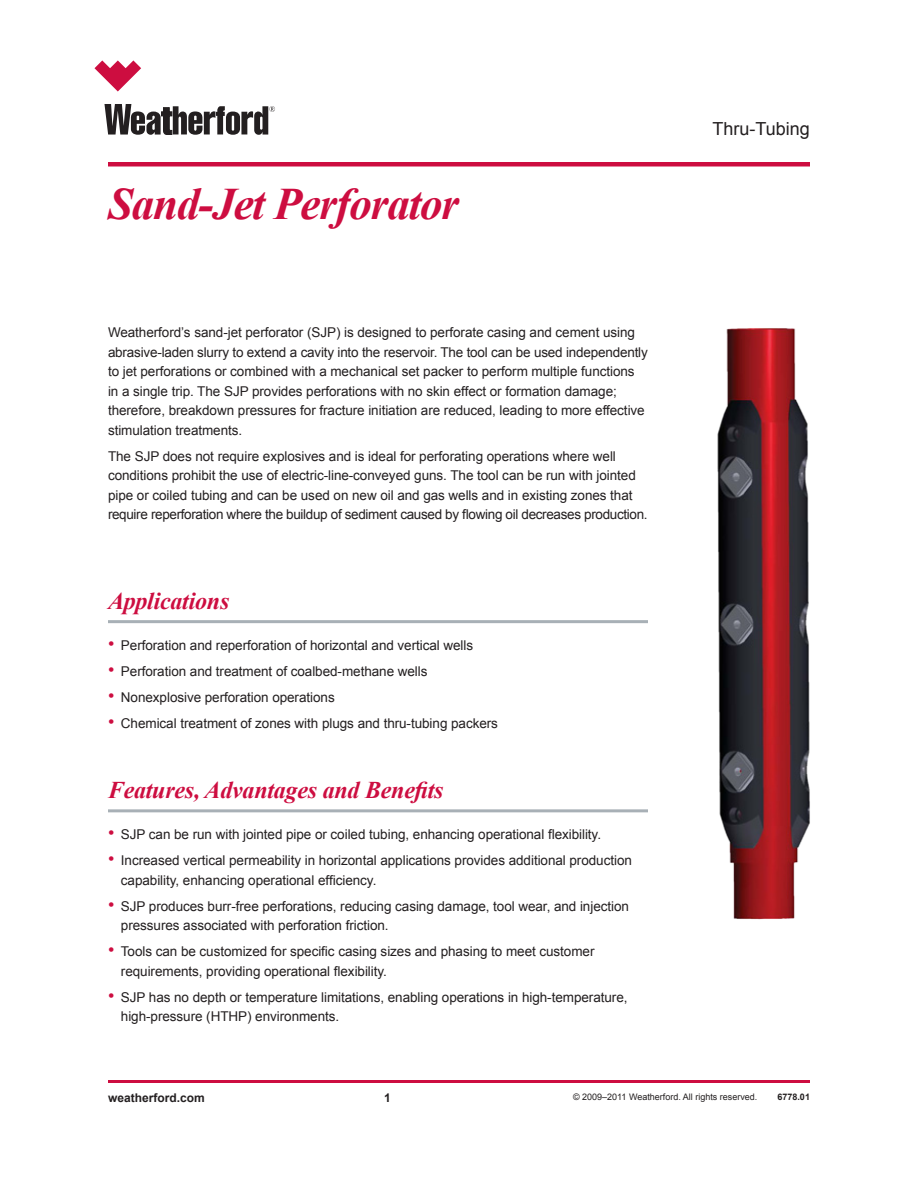
<style>
.page{position:relative;width:918px;height:1188px;background:#fff}
.page>*{position:absolute;margin:0;border:0;box-sizing:border-box;transform-origin:0 0}
.Product_Name__Front{font:italic 700 45px "Times New Roman";letter-spacing:-.025em;color:#cd0d40}
.Subject{font:italic 700 24px "Times New Roman";letter-spacing:-.01em;color:#cd0d40}
.Product_Line_Name{font:18px "Arial";color:#231f20}
.Bullet_Red{font:13.5px/19.5px "Arial";letter-spacing:-.005em;color:#231f20}
.Body_copy{font:13.5px/19.5px "Arial";letter-spacing:-.005em;color:#231f20}
.Address{font:700 12px "Arial";color:#231f20}
.Document_No{font:9px "Arial";color:#231f20}
.Document_No-2{font:700 9px "Arial";color:#231f20}
.s1{font-size:18px;color:#cd0d40}
</style>
<div class="page">
<svg style="left:94px;top:60px;width:47px;height:32px"></svg>
<svg style="left:104px;top:104px;width:171px;height:31px"></svg>
<hr style="left:108px;top:162px;width:702px;height:4px;background:#cd0d40">
<hr style="left:108px;top:1080px;width:702px;height:3px;background:#cd0d40">
<hr style="left:108px;top:620px;width:540px;height:3px;background:#a8b0b6">
<hr style="left:108px;top:809px;width:540px;height:3px;background:#a8b0b6">
<img style="left:717px;top:328px;width:93px;height:592px">
<p class="Product_Name__Front" style="left:108px;top:173px;width:352px">Sand-Jet Perforator</p>
<p class="Body_copy" style="left:108px;top:323px;width:541px">Weatherford’s sand-jet perforator (SJP) is designed to perforate casing and cement using abrasive-laden slurry to extend a cavity into the reservoir. The tool can be used independently to jet perforations or combined with a mechanical set packer to perform multiple functions in a single trip. The SJP provides perforations with no skin effect or formation damage; therefore, breakdown pressures for fracture initiation are reduced, leading to more effective stimulation treatments.</p>
<p class="Body_copy" style="left:108px;top:446px;width:541px">The SJP does not require explosives and is ideal for perforating operations where well conditions prohibit the use of electric-line-conveyed guns. The tool can be run with jointed pipe or coiled tubing and can be used on new oil and gas wells and in existing zones that require reperforation where the buildup of sediment caused by flowing oil decreases production.</p>
<p class="Subject" style="left:108px;top:584px;width:123px">Applications</p>
<p class="Bullet_Red" style="left:108px;top:636px;width:367px"><span class="s1">•</span> Perforation and reperforation of horizontal and vertical wells</p>
<p class="Bullet_Red" style="left:108px;top:662px;width:321px"><span class="s1">•</span> Perforation and treatment of coalbed-methane wells</p>
<p class="Bullet_Red" style="left:108px;top:688px;width:228px"><span class="s1">•</span> Nonexplosive perforation operations</p>
<p class="Bullet_Red" style="left:108px;top:714px;width:392px"><span class="s1">•</span> Chemical treatment of zones with plugs and thru-tubing packers</p>
<p class="Subject" style="left:108px;top:773px;width:337px">Features, Advantages and Benefits</p>
<p class="Bullet_Red" style="left:108px;top:825px;width:495px"><span class="s1">•</span> SJP can be run with jointed pipe or coiled tubing, enhancing operational flexibility.</p>
<p class="Bullet_Red" style="left:121px;top:851px;width:513px;text-indent:-13px"><span class="s1">•</span> Increased vertical permeability in horizontal applications provides additional production capability, enhancing operational efficiency.</p>
<p class="Bullet_Red" style="left:121px;top:897px;width:510px;text-indent:-13px"><span class="s1">•</span> SJP produces burr-free perforations, reducing casing damage, tool wear, and injection pressures associated with perforation friction.</p>
<p class="Bullet_Red" style="left:121px;top:942px;width:475px;text-indent:-13px"><span class="s1">•</span> Tools can be customized for specific casing sizes and phasing to meet customer requirements, providing operational flexibility.</p>
<p class="Bullet_Red" style="left:121px;top:988px;width:508px;text-indent:-13px"><span class="s1">•</span> SJP has no depth or temperature limitations, enabling operations in high-temperature, high-pressure (HTHP) environments.</p>
<p class="Product_Line_Name" style="left:713px;top:117px;width:99px">Thru-Tubing</p>
<p class="Address" style="left:108px;top:1090px;width:98px">weatherford.com</p>
<p class="Address" style="left:384px;top:1090px;width:8px">1</p>
<p class="Document_No" style="left:573px;top:1091px;width:186px">© 2009–2011 Weatherford. All rights reserved.</p>
<p class="Document_No-2" style="left:777px;top:1091px;width:34px">6778.01</p>
</div>
